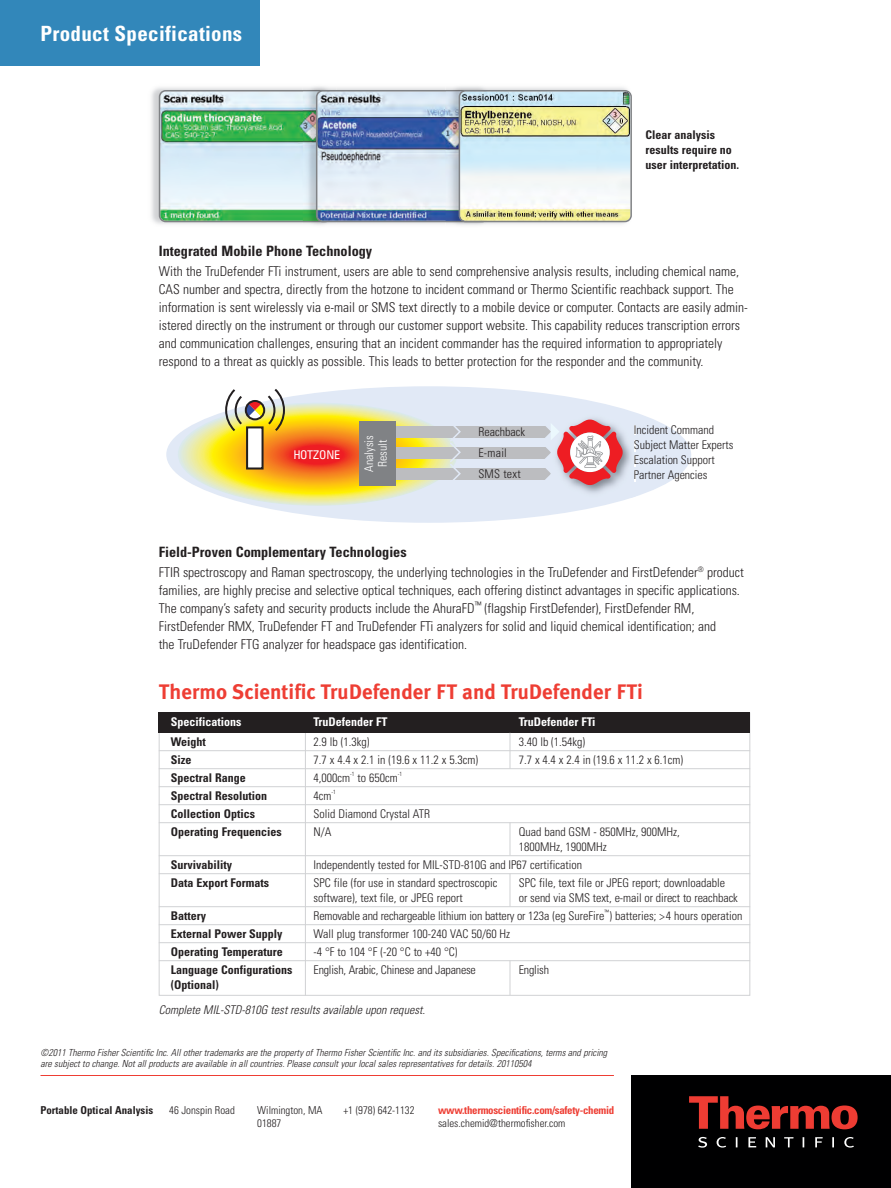
<style>
.page{position:relative;width:891px;height:1188px;background:#fff}
.page>*{position:absolute;margin:0;border:0;box-sizing:border-box;transform-origin:0 0}
.t1{font:700 21px "Meta Plus Lining";color:#ee3e34}
.t2{font:700 condensed 21px "Univers";letter-spacing:.015em;color:#fff}
.t3{font:700 condensed 14.25px "Univers";color:#231f20}
.t4{font:300 condensed 13.5px/18px "Univers";color:#231f20}
.t5{font:300 condensed 12px/15px "Univers";color:#231f20}
.t6{font:700 condensed 12px/15px "Univers";color:#231f20}
.t7{font:italic 300 condensed 12px "Univers";letter-spacing:.005em;color:#231f20}
.t8{font:700 condensed 12px "Univers";color:#fff}
.t9{font:300 condensed 12px/13.5px "Univers";color:#fff;text-align:center}
.t10{font:condensed 12px "Univers";letter-spacing:-.01em;color:#fff}
.t11{font:300 condensed 10.8px "Univers";color:#231f20}
.t12{font:700 condensed 10.8px "Univers";letter-spacing:-.025em;color:#ee3e34}
.t13{font:700 condensed 10.8px "Univers";color:#231f20}
.t14{font:italic 300 condensed 9.75px/10.5px "Univers";letter-spacing:.005em;color:#231f20}
</style>
<div class="page">
<img style="left:151px;top:87px;width:152px;height:137px">
<img style="left:159px;top:90px;width:473px;height:132px">
<div style="left:0;top:0;width:259px;height:66px;background:#3287ba"></div>
<hr style="left:40px;top:1075px;width:574px;height:1px;background:#ee3e34">
<div style="left:632px;top:1076px;width:259px;height:112px;background:#000001"></div>
<svg style="left:689px;top:1096px;width:169px;height:33px"></svg>
<svg style="left:698px;top:1137px;width:156px;height:11px"></svg>
<hr style="left:305px;top:732px;width:1px;height:263px;background:#d1d2d4">
<div style="left:159px;top:712px;width:591px;height:21px;background:#231f20"></div>
<div style="left:166px;top:386px;width:525px;height:137px;background:#e1e9f6;border-radius:50%"></div>
<svg style="left:178px;top:403px;width:279px;height:103px;background:#f2be4d"></svg>
<div style="left:390px;top:426px;width:161px;height:12px;background:#bcbdc0"></div>
<div style="left:390px;top:447px;width:161px;height:12px;background:#bcbdc0"></div>
<div style="left:390px;top:468px;width:161px;height:12px;background:#bcbdc0"></div>
<svg style="left:448px;top:426px;width:13px;height:54px"></svg>
<img style="left:572px;top:418px;width:64px;height:75px">
<svg style="left:634px;top:440px;width:2px;height:41px"></svg>
<svg style="left:545px;top:420px;width:78px;height:65px"></svg>
<hr style="left:159px;top:750px;width:591px;height:1px;background:#d1d2d4">
<hr style="left:159px;top:768px;width:591px;height:1px;background:#d1d2d4">
<hr style="left:159px;top:786px;width:591px;height:1px;background:#d1d2d4">
<hr style="left:159px;top:804px;width:591px;height:1px;background:#d1d2d4">
<hr style="left:159px;top:822px;width:591px;height:1px;background:#d1d2d4">
<hr style="left:159px;top:855px;width:591px;height:1px;background:#d1d2d4">
<hr style="left:159px;top:873px;width:591px;height:1px;background:#d1d2d4">
<hr style="left:159px;top:906px;width:591px;height:1px;background:#d1d2d4">
<hr style="left:159px;top:924px;width:591px;height:1px;background:#d1d2d4">
<hr style="left:159px;top:942px;width:591px;height:1px;background:#d1d2d4">
<hr style="left:159px;top:960px;width:591px;height:1px;background:#d1d2d4">
<hr style="left:510px;top:874px;width:1px;height:33px;background:#d1d2d4">
<hr style="left:510px;top:733px;width:1px;height:36px;background:#d1d2d4">
<hr style="left:510px;top:822px;width:1px;height:33px;background:#d1d2d4">
<hr style="left:510px;top:961px;width:1px;height:34px;background:#d1d2d4">
<div style="left:359px;top:421px;width:36px;height:65px;background:#808285"></div>
<div style="left:247px;top:427px;width:16px;height:42px;background:#fff"></div>
<div style="left:246px;top:426px;width:18px;height:44px;border:2px solid #231f20"></div>
<svg style="left:225px;top:389px;width:60px;height:44px"></svg>
<h1 class="t2" style="left:40px;top:25px;width:203px">Product Specifications</h1>
<p class="t6" style="left:646px;top:129px;width:95px">Clear analysis results require no user interpretation.</p>
<p class="t3" style="left:159px;top:245px;width:215px">Integrated Mobile Phone Technology</p>
<p class="t4" style="left:159px;top:263px;width:591px">With the TruDefender FTi instrument, users are able to send comprehensive analysis results, including chemical name, CAS number and spectra, directly from the hotzone to incident command or Thermo Scientific reachback support. The information is sent wirelessly via e-mail or SMS text directly to a mobile device or computer. Contacts are easily admin&shy;istered directly on the instrument or through our customer support website. This capability reduces transcription errors and communication challenges, ensuring that an incident commander has the required information to appropriately respond to a threat as quickly as possible. This leads to better protection for the responder and the community.</p>
<p class="t10" style="left:293px;top:450px;width:48px">HOTZONE</p>
<p class="t9" style="left:363px;top:472px;width:38px;rotate:-90deg">Analysis<br>Result</p>
<p class="t5" style="left:478px;top:425px;width:48px">Reachback</p>
<p class="t5" style="left:478px;top:467px;width:44px">SMS text</p>
<p class="t5" style="left:478px;top:446px;width:30px">E-mail</p>
<p class="t5" style="left:634px;top:423px;width:101px">Incident Command<br>Subject Matter Experts<br>Escalation Support<br>Partner Agencies</p>
<p class="t3" style="left:159px;top:546px;width:249px">Field-Proven Complementary Technologies</p>
<p class="t4" style="left:159px;top:564px;width:587px">FTIR spectroscopy and Raman spectroscopy, the underlying technologies in the TruDefender and FirstDefender<sup>®</sup> product families, are highly precise and selective optical techniques, each offering distinct advantages in specific applications.<br>The company’s safety and security products include the AhuraFD<sup>™</sup> (flagship FirstDefender), FirstDefender RM, FirstDefender RMX, TruDefender FT and TruDefender FTi analyzers for solid and liquid chemical identification; and<br>the TruDefender FTG analyzer for headspace gas identification.</p>
<h1 class="t1" style="left:159px;top:679px;width:486px">Thermo Scientific TruDefender FT and TruDefender FTi</h1>
<p class="t8" style="left:171px;top:718px;width:72px">Specifications</p>
<p class="t8" style="left:314px;top:718px;width:75px">TruDefender FT</p>
<p class="t8" style="left:519px;top:718px;width:78px">TruDefender FTi</p>
<p class="t6" style="left:171px;top:735px;width:37px">Weight</p>
<p class="t5" style="left:314px;top:735px;width:57px">2.9 lb (1.3kg)</p>
<p class="t5" style="left:519px;top:735px;width:68px">3.40 lb (1.54kg)</p>
<p class="t6" style="left:171px;top:753px;width:22px">Size</p>
<p class="t5" style="left:314px;top:753px;width:166px">7.7 x 4.4 x 2.1 in (19.6 x 11.2 x 5.3cm)</p>
<p class="t5" style="left:519px;top:753px;width:166px">7.7 x 4.4 x 2.4 in (19.6 x 11.2 x 6.1cm)</p>
<p class="t6" style="left:171px;top:771px;width:76px">Spectral Range</p>
<p class="t5" style="left:314px;top:771px;width:90px">4,000cm<sup>-1</sup> to 650cm<sup>-1</sup></p>
<p class="t6" style="left:171px;top:789px;width:98px">Spectral Resolution</p>
<p class="t5" style="left:314px;top:789px;width:24px">4cm<sup>-1</sup></p>
<p class="t6" style="left:171px;top:807px;width:86px">Collection Optics</p>
<p class="t5" style="left:314px;top:807px;width:118px">Solid Diamond Crystal ATR</p>
<p class="t6" style="left:171px;top:825px;width:112px">Operating Frequencies</p>
<p class="t5" style="left:314px;top:825px;width:19px">N/A</p>
<p class="t5" style="left:519px;top:825px;width:163px">Quad band GSM - 850MHz, 900MHz,<br>1800MHz, 1900MHz</p>
<p class="t6" style="left:171px;top:858px;width:63px">Survivability</p>
<p class="t5" style="left:314px;top:858px;width:270px">Independently tested for MIL-STD-810G and IP67 certification</p>
<p class="t6" style="left:171px;top:876px;width:100px">Data Export Formats</p>
<p class="t5" style="left:314px;top:876px;width:186px">SPC file (for use in standard spectroscopic</p>
<p class="t5" style="left:519px;top:876px;width:208px">SPC file, text file or JPEG report; downloadable</p>
<p class="t5" style="left:314px;top:891px;width:151px">software), text file, or JPEG report</p>
<p class="t5" style="left:519px;top:891px;width:221px">or send via SMS text, e-mail or direct to reachback</p>
<p class="t6" style="left:171px;top:909px;width:37px">Battery</p>
<p class="t5" style="left:314px;top:909px;width:430px">Removable and rechargeable lithium ion battery or 123a (eg SureFire<sup>™</sup>) batteries; &gt;4 hours operation</p>
<p class="t6" style="left:171px;top:927px;width:113px">External Power Supply</p>
<p class="t5" style="left:314px;top:927px;width:198px">Wall plug transformer 100-240 VAC 50/60 Hz</p>
<p class="t6" style="left:171px;top:945px;width:113px">Operating Temperature</p>
<p class="t5" style="left:314px;top:945px;width:146px">-4 °F to 104 °F (-20 °C to +40 °C)</p>
<p class="t6" style="left:171px;top:963px;width:123px">Language Configurations</p>
<p class="t5" style="left:314px;top:963px;width:164px">English, Arabic, Chinese and Japanese</p>
<p class="t5" style="left:519px;top:963px;width:32px">English</p>
<p class="t6" style="left:171px;top:978px;width:49px">(Optional)</p>
<p class="t7" style="left:159px;top:1006px;width:268px">Complete MIL-STD-810G test results available upon request.</p>
<p class="t14" style="left:40px;top:1048px;width:568px">©2011 Thermo Fisher Scientific Inc. All other trademarks are the property of Thermo Fisher Scientific Inc. and its subsidiaries. Specifications, terms and pricing are subject to change. Not all products are available in all countries. Please consult your local sales representatives for details. 20110504</p>
<p class="t13" style="left:40px;top:1106px;width:114px">Portable Optical Analysis</p>
<p class="t11" style="left:169px;top:1106px;width:67px">46 Jonspin Road</p>
<p class="t11" style="left:257px;top:1106px;width:67px">Wilmington, MA</p>
<p class="t11" style="left:343px;top:1106px;width:73px">+1 (978) 642-1132</p>
<p class="t12" style="left:438px;top:1106px;width:178px">www.thermoscientific.com/safety-chemid</p>
<p class="t11" style="left:257px;top:1120px;width:26px">01887</p>
<p class="t11" style="left:438px;top:1120px;width:129px">sales.chemid@thermofisher.com</p>
</div>
